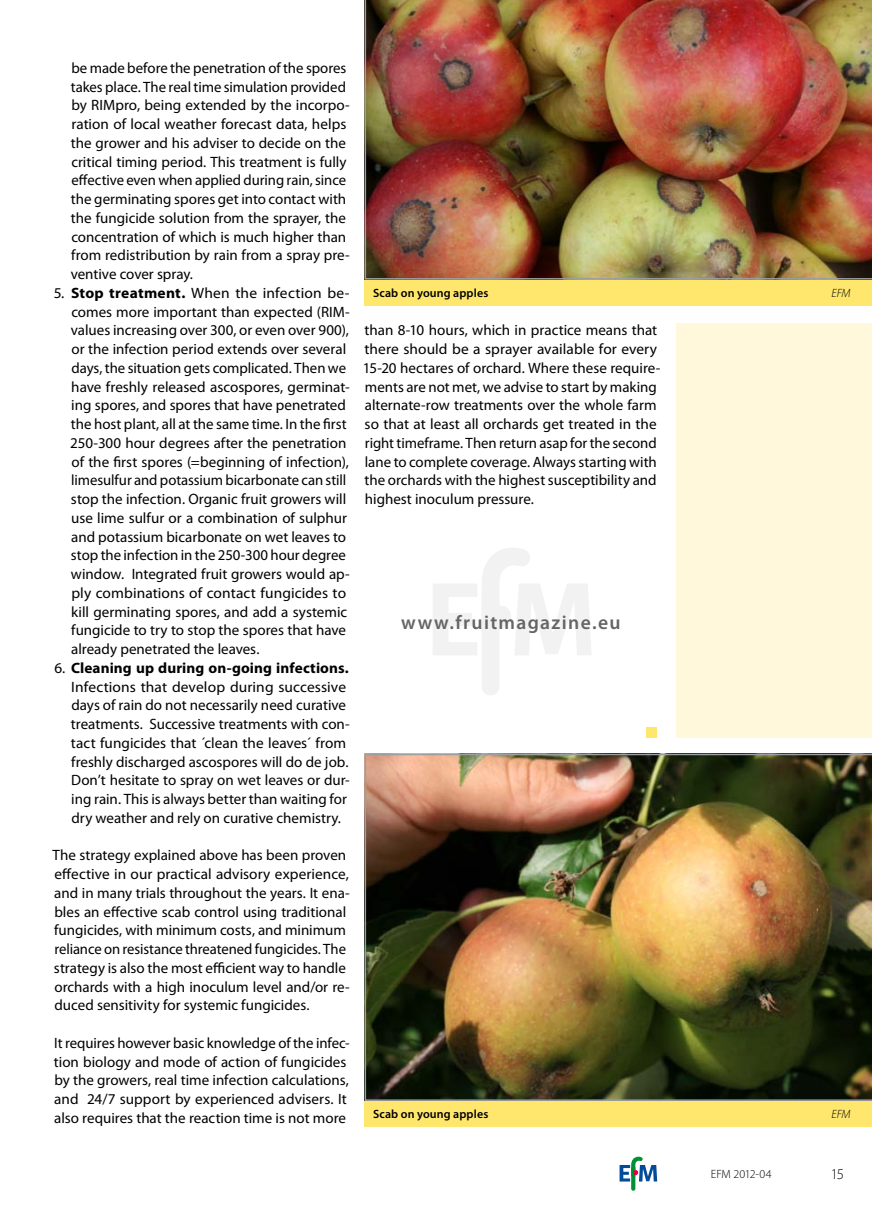
<style>
.page{position:relative;width:872px;height:1212px;background:#fff}
.page>*{position:absolute;margin:0;border:0;box-sizing:border-box;transform-origin:0 0}
.t1{font:600 19.5px "Myriad Pro";letter-spacing:.07em;color:#646567}
.t2{font:15px/18.8px "Myriad Pro";color:#000}
.t3{font:300 15px "Myriad Pro";color:#000}
.t4{font:600 12px "Myriad Pro";letter-spacing:.01em;color:#000}
.t5{font:300 12px "Myriad Pro";letter-spacing:-.015em;color:#000}
.t6{font:italic 300 12px "Myriad Pro";letter-spacing:-.02em;color:#000}
.s1{font-weight:700}
</style>
<div class="page">
<div style="left:676px;top:324px;width:196px;height:414px;background:#fff8da"></div>
<div style="left:646px;top:728px;width:11px;height:10px;background:#ffe76e"></div>
<div style="left:364px;top:280px;width:508px;height:26px;background:#ffe76e"></div>
<div style="left:364px;top:1101px;width:508px;height:26px;background:#ffe76e"></div>
<svg style="left:433px;top:548px;width:158px;height:147px"></svg>
<div style="left:490px;top:606px;width:21px;height:21px;background:#f2f2f3;border-radius:50%"></div>
<img style="left:364px;top:0;width:508px;height:280px">
<img style="left:364px;top:754px;width:508px;height:347px">
<svg style="left:619px;top:1157px;width:38px;height:34px"></svg>
<p class="t2" style="left:71px;top:58px;width:281px">be made before the penetration of the spores takes place. The real time simulation provided by RIMpro, being extended by the incorpo&shy;ration of local weather forecast data, helps the grower and his adviser to decide on the critical timing period. This treatment is fully effective even when applied during rain, since the germinating spores get into contact with the fungicide solution from the sprayer, the concentration of which is much higher than from redistribution by rain from a spray pre&shy;ventive cover spray.</p>
<p class="t2" style="left:70px;top:283px;width:281px;text-indent:-16px">5. <span class="s1">Stop treatment.</span> When the infection be&shy;comes more important than expected (RIM&shy;values increasing over 300, or even over 900), or the infection period extends over several days, the situation gets complicated. Then we have freshly released ascospores, germinat&shy;ing spores, and spores that have penetrated the host plant, all at the same time. In the first 250-300 hour degrees after the penetration of the first spores (=beginning of infection), limesulfur and potassium bicarbonate can still stop the infection. Organic fruit growers will use lime sulfur or a combination of sulphur and potassium bicarbonate on wet leaves to stop the infection in the 250-300 hour degree window. Integrated fruit growers would ap&shy;ply combinations of contact fungicides to kill germinating spores, and add a systemic fungicide to try to stop the spores that have already penetrated the leaves.</p>
<p class="t2" style="left:71px;top:658px;width:280px;text-indent:-17px">6. <span class="s1">Cleaning up during on-going infections.<br></span>Infections that develop during successive days of rain do not necessarily need curative treatments. Successive treatments with con&shy;tact fungicides that ´clean the leaves´ from freshly discharged ascospores will do de job.<br>Don’t hesitate to spray on wet leaves or dur&shy;ing rain. This is always better than waiting for dry weather and rely on curative chemistry.</p>
<p class="t2" style="left:53px;top:846px;width:299px">The strategy explained above has been proven effective in our practical advisory experience, and in many trials throughout the years. It ena&shy;bles an effective scab control using traditional fungicides, with minimum costs, and minimum reliance on resistance threatened fungicides. The strategy is also the most efficient way to handle orchards with a high inoculum level and/or re&shy;duced sensitivity for systemic fungicides.</p>
<p class="t2" style="left:54px;top:1033px;width:297px">It requires however basic knowledge of the infec&shy;tion biology and mode of action of fungicides by the growers, real time infection calculations, and 24/7 support by experienced advisers. It also requires that the reaction time is not more</p>
<p class="t4" style="left:373px;top:285px;width:117px">Scab on young apples</p>
<p class="t6" style="left:831px;top:286px;width:21px">EFM</p>
<p class="t2" style="left:363px;top:321px;width:299px">than 8-10 hours, which in practice means that there should be a sprayer available for every 15-20 hectares of orchard. Where these require&shy;ments are not met, we advise to start by making alternate-row treatments over the whole farm so that at least all orchards get treated in the right timeframe. Then return asap for the second lane to complete coverage. Always starting with the orchards with the highest susceptibility and highest inoculum pressure.</p>
<h1 class="t1" style="left:401px;top:610px;width:221px">www.fruitmagazine.eu</h1>
<p class="t4" style="left:373px;top:1107px;width:117px">Scab on young apples</p>
<p class="t6" style="left:831px;top:1107px;width:21px">EFM</p>
<p class="t5" style="left:711px;top:1167px;width:62px">EFM 2012-04</p>
<p class="t3" style="left:830px;top:1165px;width:15px">15</p>
</div>
